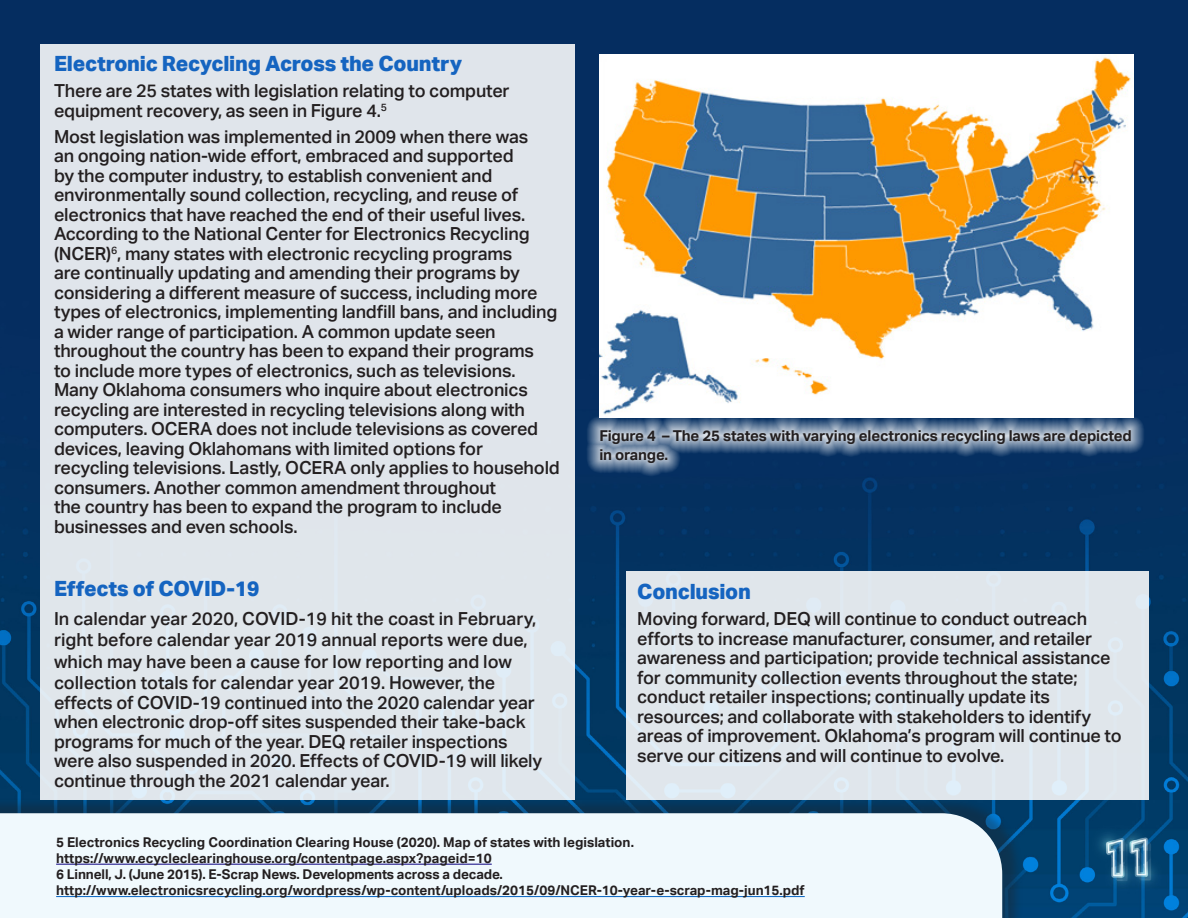
<style>
.page{position:relative;width:1188px;height:918px;background:#fff}
.page>*{position:absolute;margin:0;border:0;box-sizing:border-box;transform-origin:0 0}
.Subhead{font:800 21px "Aktiv Grotesk";letter-spacing:-.01em;color:#1564c0}
.t1{font:500 18px/19.5px "Aktiv Grotesk";letter-spacing:-.01em;color:#231f20}
.t2{font:700 15px/19.5px "Aktiv Grotesk";letter-spacing:-.01em;color:#231f20}
.t3{font:700 13.5px/16.2px "Aktiv Grotesk";color:#231f20}
</style>
<div class="page">
<img style="left:0;top:0;width:1188px;height:918px">
<div style="left:0;top:797px;width:1023px;height:121px;background:#231f20;opacity:.35"></div>
<div style="left:0;top:813px;width:1002px;height:105px;background:#f0f9fd"></div>
<img style="left:599px;top:54px;width:535px;height:362px">
<div style="left:40px;top:44px;width:535px;height:756px;background:#e0e5eb"></div>
<div style="left:626px;top:571px;width:523px;height:229px;background:#e0e6eb"></div>
<svg style="left:586px;top:416px;width:559px;height:61px;background:#537092"></svg>
<hr style="left:56px;top:864px;width:436px;height:1px;background:#0b0080">
<hr style="left:56px;top:896px;width:749px;height:1px;background:#0563c1">
<p class="Subhead" style="left:54px;top:50px;width:410px">Electronic Recycling Across the Country</p>
<p class="t1" style="left:54px;top:81px;width:457px">There are 25 states with legislation relating to computer equipment recovery, as seen in Figure 4.<sup>5</sup></p>
<p class="t1" style="left:54px;top:127px;width:507px">Most legislation was implemented in 2009 when there was<br>an ongoing nation-wide effort, embraced and supported<br>by the computer industry, to establish convenient and environmentally sound collection, recycling, and reuse of electronics that have reached the end of their useful lives.<br>According to the National Center for Electronics Recycling (NCER)<sup>6</sup>, many states with electronic recycling programs<br>are continually updating and amending their programs by considering a different measure of success, including more types of electronics, implementing landfill bans, and including a wider range of participation. A common update seen throughout the country has been to expand their programs<br>to include more types of electronics, such as televisions.<br>Many Oklahoma consumers who inquire about electronics recycling are interested in recycling televisions along with computers. OCERA does not include televisions as covered devices, leaving Oklahomans with limited options for recycling televisions. Lastly, OCERA only applies to household consumers. Another common amendment throughout<br>the country has been to expand the program to include businesses and even schools.</p>
<p class="Subhead" style="left:54px;top:575px;width:207px">Effects of COVID-19</p>
<p class="t1" style="left:54px;top:608px;width:484px;line-height:21.6px">In calendar year 2020, COVID-19 hit the coast in February, right before calendar year 2019 annual reports were due, which may have been a cause for low reporting and low collection totals for calendar year 2019. However, the</p>
<p class="t1" style="left:54px;top:693px;width:490px">effects of COVID-19 continued into the 2020 calendar year when electronic drop-off sites suspended their take-back programs for much of the year. DEQ retailer inspections were also suspended in 2020. Effects of COVID-19 will likely continue through the 2021 calendar year.</p>
<p class="t2" style="left:599px;top:426px;width:534px">Figure 4 – The 25 states with varying electronics recycling laws are depicted in orange.</p>
<p class="Subhead" style="left:637px;top:578px;width:115px">Conclusion</p>
<p class="t1" style="left:637px;top:609px;width:486px">Moving forward, DEQ will continue to conduct outreach efforts to increase manufacturer, consumer, and retailer awareness and participation; provide technical assistance for community collection events throughout the state; conduct retailer inspections; continually update its resources; and collaborate with stakeholders to identify areas of improvement. Oklahoma’s program will continue to serve our citizens and will continue to evolve.</p>
<p class="t3" style="left:56px;top:834px;width:579px">5 Electronics Recycling Coordination Clearing House (2020). Map of states with legislation. https://www.ecycleclearinghouse.org/contentpage.aspx?pageid=10</p>
<p class="t3" style="left:56px;top:866px;width:750px">6 Linnell, J. (June 2015). E-Scrap News. Developments across a decade. http://www.electronicsrecycling.org/wordpress/wp-content/uploads/2015/09/NCER-10-year-e-scrap-mag-jun15.pdf</p>
</div>
